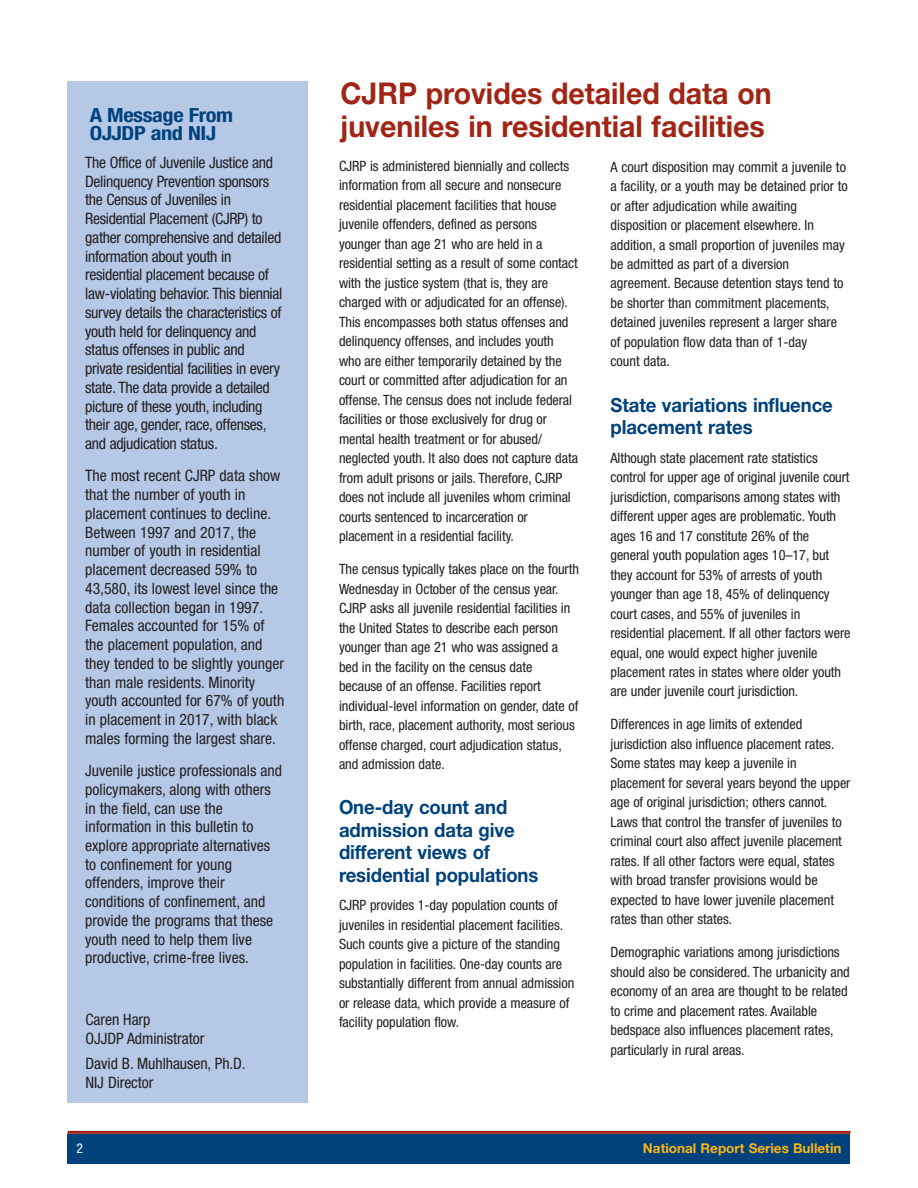
<style>
.page{position:relative;width:918px;height:1188px;background:#fff}
.page>*{position:absolute;margin:0;border:0;box-sizing:border-box;transform-origin:0 0}
.t1{font:700 30px/33px "Helvetica Neue LT Std";color:#a12514;scale:.95 1}
.t2{font:700 19.5px/22.5px "Helvetica Neue LT Std";letter-spacing:-.005em;color:#01427c;scale:.95 1}
.t3{font:700 condensed 19.5px/18.8px "Helvetica Neue LT Std";letter-spacing:-.02em;color:#01427c;scale:1.15 1}
.t4{font:condensed 15.75px/18.8px "Helvetica Neue LT Std";color:#231f20}
.t5{font:condensed 15.75px/18.8px "Helvetica Neue LT Std";letter-spacing:-.02em;color:#231f20}
.t6{font:condensed 14.25px/19.5px "Helvetica Neue LT Std";letter-spacing:-.005em;color:#231f20}
.t7{font:700 13.5px "Helvetica Neue LT Std";color:#fbb416}
.t8{font:condensed 13.5px "Helvetica Neue LT Std";color:#fff}
</style>
<div class="page">
<div style="left:68px;top:1134px;width:782px;height:29px;background:#01427c"></div>
<hr style="left:68px;top:1131px;width:782px;height:3px;background:#a12514">
<div style="left:67px;top:81px;width:241px;height:1021px;background:#b5c9e7"></div>
<p class="t3" style="left:90px;top:105px;width:126px">A Message From<br>OJJDP and NIJ</p>
<p class="t5" style="left:85px;top:153px;width:199px">The Office of Juvenile Justice and Delinquency Prevention sponsors the Census of Juveniles in Residential Placement (CJRP) to gather comprehensive and detailed information about youth in residential placement because of law-violating behavior. This biennial survey details the characteristics of youth held for delinquency and status offenses in public and private residential facilities in every state. The data provide a detailed picture of these youth, including their age, gender, race, offenses, and adjudication status.</p>
<p class="t4" style="left:85px;top:466px;width:201px">The most recent CJRP data show that the number of youth in placement continues to decline.<br>Between 1997 and 2017, the number of youth in residential placement decreased 59% to<br>43,580, its lowest level since the data collection began in 1997.<br>Females accounted for 15% of the placement population, and they tended to be slightly younger than male residents. Minority youth accounted for 67% of youth in placement in 2017, with black males forming the largest share.</p>
<p class="t4" style="left:85px;top:761px;width:199px">Juvenile justice professionals and policymakers, along with others in the field, can use the information in this bulletin to explore appropriate alternatives to confinement for young offenders, improve their conditions of confinement, and provide the programs that these youth need to help them live productive, crime-free lives.</p>
<p class="t4" style="left:85px;top:1010px;width:120px">Caren Harp<br>OJJDP Administrator</p>
<p class="t4" style="left:85px;top:1054px;width:162px">David B. Muhlhausen, Ph.D.<br>NIJ Director</p>
<p class="t1" style="left:340px;top:76px;width:455px">CJRP provides detailed data on juveniles in residential facilities</p>
<p class="t6" style="left:339px;top:156px;width:241px">CJRP is administered biennially and collects information from all secure and nonsecure residential placement facilities that house juvenile offenders, defined as persons younger than age 21 who are held in a residential setting as a result of some contact with the justice system (that is, they are charged with or adjudicated for an offense).<br>This encompasses both status offenses and delinquency offenses, and includes youth who are either temporarily detained by the court or committed after adjudication for an offense. The census does not include federal facilities or those exclusively for drug or mental health treatment or for abused/ neglected youth. It also does not capture data from adult prisons or jails. Therefore, CJRP does not include all juveniles whom criminal courts sentenced to incarceration or placement in a residential facility.</p>
<p class="t6" style="left:339px;top:559px;width:241px">The census typically takes place on the fourth Wednesday in October of the census year.<br>CJRP asks all juvenile residential facilities in the United States to describe each person younger than age 21 who was assigned a bed in the facility on the census date because of an offense. Facilities report individual-level information on gender, date of birth, race, placement authority, most serious offense charged, court adjudication status, and admission date.</p>
<p class="t2" style="left:339px;top:796px;width:211px">One-day count and admission data give different views of residential populations</p>
<p class="t6" style="left:339px;top:895px;width:237px">CJRP provides 1-day population counts of juveniles in residential placement facilities.<br>Such counts give a picture of the standing population in facilities. One-day counts are substantially different from annual admission or release data, which provide a measure of facility population flow.</p>
<p class="t6" style="left:611px;top:157px;width:239px">A court disposition may commit a juvenile to a facility, or a youth may be detained prior to or after adjudication while awaiting disposition or placement elsewhere. In addition, a small proportion of juveniles may be admitted as part of a diversion agreement. Because detention stays tend to be shorter than commitment placements, detained juveniles represent a larger share of population flow data than of 1-day<br>count data.</p>
<p class="t2" style="left:610px;top:393px;width:236px">State variations influence placement rates</p>
<p class="t6" style="left:610px;top:448px;width:241px">Although state placement rate statistics control for upper age of original juvenile court jurisdiction, comparisons among states with different upper ages are problematic. Youth ages 16 and 17 constitute 26% of the general youth population ages 10–17, but they account for 53% of arrests of youth younger than age 18, 45% of delinquency court cases, and 55% of juveniles in residential placement. If all other factors were equal, one would expect higher juvenile placement rates in states where older youth are under juvenile court jurisdiction.</p>
<p class="t6" style="left:610px;top:715px;width:242px">Differences in age limits of extended jurisdiction also influence placement rates.<br>Some states may keep a juvenile in placement for several years beyond the upper age of original jurisdiction; others cannot.<br>Laws that control the transfer of juveniles to criminal court also affect juvenile placement rates. If all other factors were equal, states with broad transfer provisions would be expected to have lower juvenile placement rates than other states.</p>
<p class="t6" style="left:610px;top:943px;width:241px">Demographic variations among jurisdictions should also be considered. The urbanicity and economy of an area are thought to be related to crime and placement rates. Available bedspace also influences placement rates, particularly in rural areas.</p>
<p class="t8" style="left:76px;top:1141px;width:8px">2</p>
<p class="t7" style="left:643px;top:1140px;width:200px">National Report Series Bulletin</p>
</div>
